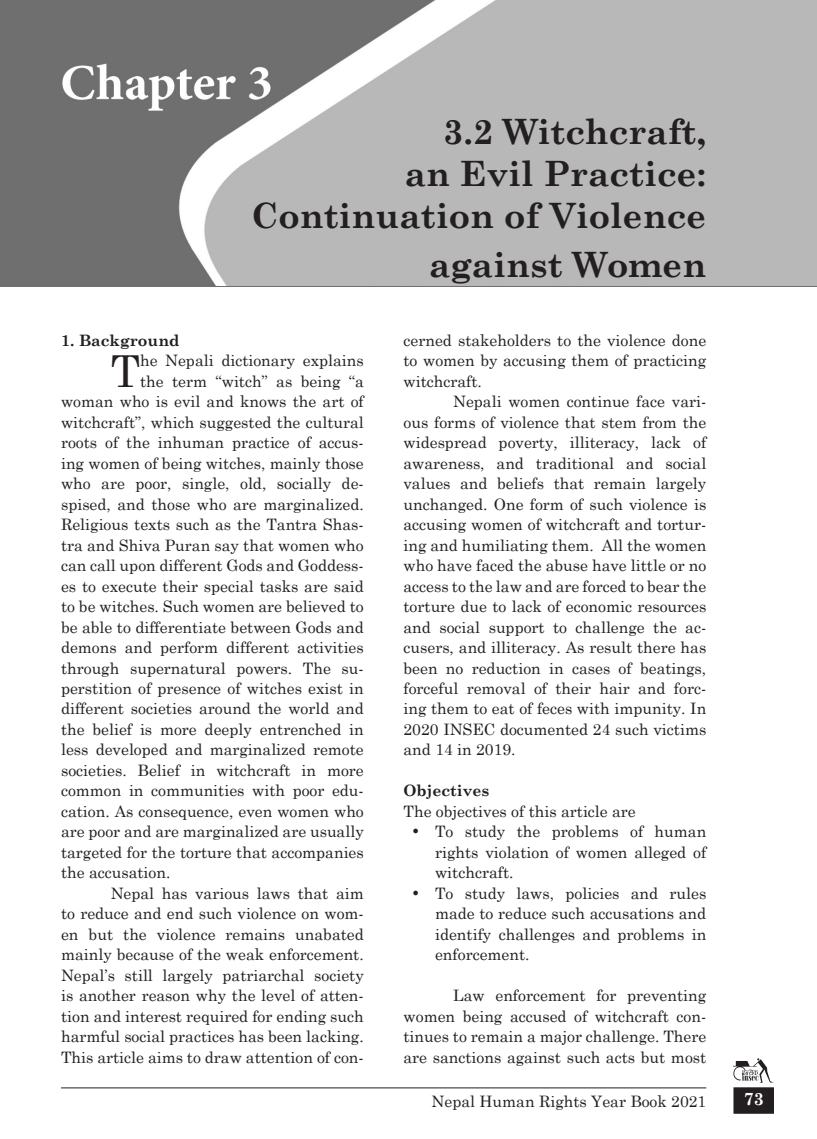
<style>
.page{position:relative;width:817px;height:1139px;background:#fff}
.page>*{position:absolute;margin:0;border:0;box-sizing:border-box;transform-origin:0 0}
.List_Paragraph{font:44.1px "Century Schoolbook";color:#231f20}
.t1{font:700 35px/42px "Century Schoolbook";color:#231f20;text-align:right}
.t2{font:700 17.5px "Cg Omega";color:#fff}
.List_Paragraph-2{font:15.75px/20.5px "Century Schoolbook";color:#231f20;text-align:justify}
.List_Paragraph-3{font:700 15.75px "Century Schoolbook";color:#231f20}
</style>
<div class="page">
<hr style="left:61px;top:1087px;width:645px;height:1px;background:#231f20">
<div style="left:733px;top:1087px;width:41px;height:27px;background:#231f20;border:2px solid #231f20"></div>
<svg style="left:732px;top:1058px;width:42px;height:25px"></svg>
<img style="left:0;top:0;width:817px;height:287px">
<p class="t1" style="left:251px;top:110px;width:456px">3.2 Witchcraft,<br>an Evil Practice:<br>Continuation of Violence</p>
<p class="t1" style="left:429px;top:243px;width:279px">against Women</p>
<p class="List_Paragraph-3" style="left:61px;top:331px;width:120px">1. Background</p>
<p class="List_Paragraph" style="left:111px;top:343px;width:31px">T</p>
<p class="List_Paragraph-2" style="left:140px;top:350px;width:225px">he Nepali dictionary explains</p>
<p class="List_Paragraph-2" style="left:140px;top:371px;width:225px">the term “witch” as being “a</p>
<p class="List_Paragraph-2" style="left:61px;top:391px;width:304px">woman who is evil and knows the art of</p>
<p class="List_Paragraph-2" style="left:61px;top:412px;width:304px">witchcraft”, which suggested the cultural</p>
<p class="List_Paragraph-2" style="left:61px;top:432px;width:304px">roots of the inhuman practice of accus-</p>
<p class="List_Paragraph-2" style="left:61px;top:452px;width:304px">ing women of being witches, mainly those</p>
<p class="List_Paragraph-2" style="left:61px;top:473px;width:304px">who are poor, single, old, socially de-</p>
<p class="List_Paragraph-2" style="left:61px;top:493px;width:304px">spised, and those who are marginalized.</p>
<p class="List_Paragraph-2" style="left:61px;top:514px;width:304px">Religious texts such as the Tantra Shas-</p>
<p class="List_Paragraph-2" style="left:61px;top:534px;width:304px">tra and Shiva Puran say that women who</p>
<p class="List_Paragraph-2" style="left:61px;top:555px;width:304px">can call upon different Gods and Goddess-</p>
<p class="List_Paragraph-2" style="left:61px;top:575px;width:304px">es to execute their special tasks are said</p>
<p class="List_Paragraph-2" style="left:61px;top:596px;width:304px">to be witches. Such women are believed to</p>
<p class="List_Paragraph-2" style="left:61px;top:616px;width:304px">be able to differentiate between Gods and</p>
<p class="List_Paragraph-2" style="left:61px;top:637px;width:304px">demons and perform different activities</p>
<p class="List_Paragraph-2" style="left:61px;top:657px;width:304px">through supernatural powers. The su-</p>
<p class="List_Paragraph-2" style="left:61px;top:678px;width:304px">perstition of presence of witches exist in</p>
<p class="List_Paragraph-2" style="left:61px;top:698px;width:304px">different societies around the world and</p>
<p class="List_Paragraph-2" style="left:61px;top:719px;width:304px">the belief is more deeply entrenched in</p>
<p class="List_Paragraph-2" style="left:61px;top:739px;width:304px">less developed and marginalized remote</p>
<p class="List_Paragraph-2" style="left:61px;top:760px;width:304px">societies. Belief in witchcraft in more</p>
<p class="List_Paragraph-2" style="left:61px;top:780px;width:304px">common in communities with poor edu-</p>
<p class="List_Paragraph-2" style="left:61px;top:801px;width:304px">cation. As consequence, even women who</p>
<p class="List_Paragraph-2" style="left:61px;top:821px;width:304px">are poor and are marginalized are usually</p>
<p class="List_Paragraph-2" style="left:61px;top:841px;width:304px">targeted for the torture that accompanies</p>
<p class="List_Paragraph-2" style="left:61px;top:862px;width:111px">the accusation.</p>
<p class="List_Paragraph-2" style="left:61px;top:882px;width:304px;text-indent:50px">Nepal has various laws that aim to reduce and end such violence on wom&shy;en but the violence remains unabated mainly because of the weak enforcement.<br>Nepal’s still largely patriarchal society is another reason why the level of atten&shy;tion and interest required for ending such harmful social practices has been lacking.<br>This article aims to draw attention of con-</p>
<p class="List_Paragraph-2" style="left:403px;top:330px;width:304px">cerned stakeholders to the violence done to women by accusing them of practicing witchcraft.</p>
<p class="List_Paragraph-2" style="left:403px;top:391px;width:304px;text-indent:50px">Nepali women continue face vari&shy;ous forms of violence that stem from the widespread poverty, illiteracy, lack of awareness, and traditional and social values and beliefs that remain largely unchanged. One form of such violence is accusing women of witchcraft and tortur&shy;ing and humiliating them. All the women who have faced the abuse have little or no access to the law and are forced to bear the torture due to lack of economic resources and social support to challenge the ac&shy;cusers, and illiteracy. As result there has been no reduction in cases of beatings, forceful removal of their hair and forc&shy;ing them to eat of feces with impunity. In 2020 INSEC documented 24 such victims and 14 in 2019.</p>
<p class="List_Paragraph-3" style="left:403px;top:781px;width:87px">Objectives</p>
<p class="List_Paragraph-2" style="left:403px;top:801px;width:234px">The objectives of this article are</p>
<p class="List_Paragraph-2" style="left:435px;top:821px;width:273px;text-indent:-23px">• To study the problems of human rights violation of women alleged of witchcraft.</p>
<p class="List_Paragraph-2" style="left:435px;top:882px;width:273px;text-indent:-23px">• To study laws, policies and rules made to reduce such accusations and identify challenges and problems in enforcement.</p>
<p class="List_Paragraph-2" style="left:403px;top:985px;width:304px;text-indent:50px">Law enforcement for preventing women being accused of witchcraft con&shy;tinues to remain a major challenge. There are sanctions against such acts but most</p>
<p class="List_Paragraph-2" style="left:431px;top:1091px;width:276px">Nepal Human Rights Year Book 2021</p>
<p class="t2" style="left:744px;top:1088px;width:21px">73</p>
</div>
